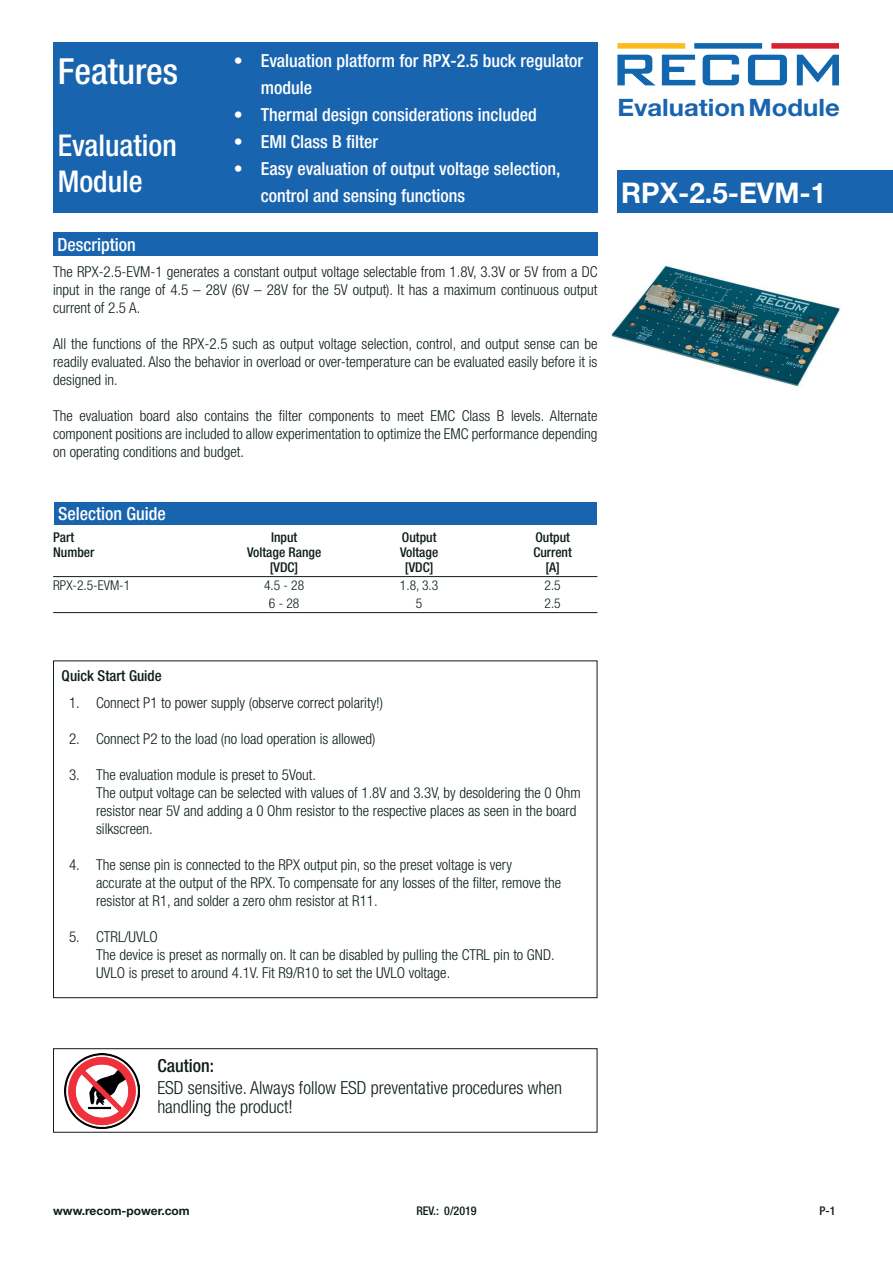
<style>
.page{position:relative;width:893px;height:1263px;background:#fff}
.page>*{position:absolute;margin:0;border:0;box-sizing:border-box;transform-origin:0 0}
.t1{font:500 condensed 36px "Helvetica Neue LT";color:#fff}
.t2{font:500 condensed 30px/36px "Helvetica Neue LT";color:#fff}
.t3{font:700 28.5px "Helvetica Neue LT";color:#fff}
.t4{font:700 24px "Helvetica Neue LT";color:#1964af;scale:1.07 1}
.t5{font:500 condensed 18px/27px "Helvetica Neue LT";color:#fff}
.t6{font:300 condensed 18px/19.5px "Helvetica Neue LT";color:#0e1c1b}
.t7{font:500 condensed 18px "Helvetica Neue LT";color:#0e1c1b}
.t8{font:300 condensed 15px/18px "Helvetica Neue LT";color:#0e1c1b;text-align:justify}
.t9{font:500 condensed 15px "Helvetica Neue LT";color:#0e1c1b}
.t10{font:500 condensed 13.5px "Helvetica Neue LT";color:#0e1c1b}
.t11{font:300 condensed 13.5px "Helvetica Neue LT";color:#0e1c1b}
.t12{font:700 12px "Helvetica Neue LT";color:#0e1c1b}
.t13{font:500 condensed 12px "Helvetica Neue LT";color:#0e1c1b}
</style>
<div class="page">
<div style="left:53px;top:43px;width:544px;height:170px;background:#1964af"></div>
<div style="left:617px;top:170px;width:276px;height:43px;background:#1964af"></div>
<img style="left:617px;top:43px;width:222px;height:43px">
<img style="left:611px;top:266px;width:229px;height:121px">
<div style="left:53px;top:232px;width:544px;height:24px;background:#1964af"></div>
<div style="left:54px;top:502px;width:543px;height:22px;background:#1964af"></div>
<hr style="left:53px;top:576px;width:544px;height:1px;background:#0e1c1b">
<hr style="left:53px;top:612px;width:544px;height:1px;background:#0e1c1b">
<div style="left:53px;top:1048px;width:544px;height:84px;border:1px solid #0e1c1b"></div>
<img style="left:64px;top:1053px;width:75px;height:75px">
<h1 class="t1" style="left:58px;top:50px;width:122px">Features</h1>
<h2 class="t2" style="left:58px;top:127px;width:121px">Evaluation<br>Module</h2>
<p class="t5" style="left:261px;top:47px;width:324px;text-indent:-27px">• Evaluation platform for RPX-2.5 buck regulator module</p>
<p class="t5" style="left:234px;top:101px;width:304px">• Thermal design considerations included</p>
<p class="t5" style="left:234px;top:128px;width:146px">• EMI Class B filter</p>
<p class="t5" style="left:261px;top:155px;width:301px;text-indent:-27px">• Easy evaluation of output voltage selection, control and sensing functions</p>
<p class="t5" style="left:57px;top:231px;width:80px">Description</p>
<p class="t8" style="left:53px;top:262px;width:546px">The RPX-2.5-EVM-1 generates a constant output voltage selectable from 1.8V, 3.3V or 5V from a DC input in the range of 4.5 – 28V (6V – 28V for the 5V output). It has a maximum continuous output current of 2.5 A.</p>
<p class="t8" style="left:53px;top:334px;width:546px">All the functions of the RPX-2.5 such as output voltage selection, control, and output sense can be readily evaluated. Also the behavior in overload or over-temperature can be evaluated easily before it is designed in.</p>
<p class="t8" style="left:53px;top:406px;width:546px">The evaluation board also contains the filter components to meet EMC Class B levels. Alternate component positions are included to allow experimentation to optimize the EMC performance depending on operating conditions and budget.</p>
<p class="t5" style="left:58px;top:500px;width:109px">Selection Guide</p>
<p class="t10" style="left:53px;top:529px;width:23px">Part</p>
<p class="t10" style="left:271px;top:529px;width:28px">Input</p>
<p class="t10" style="left:402px;top:529px;width:36px">Output</p>
<p class="t10" style="left:535px;top:529px;width:36px">Output</p>
<p class="t10" style="left:53px;top:544px;width:43px">Number</p>
<p class="t10" style="left:247px;top:544px;width:76px">Voltage Range</p>
<p class="t10" style="left:400px;top:544px;width:40px">Voltage</p>
<p class="t10" style="left:533px;top:544px;width:40px">Current</p>
<p class="t10" style="left:270px;top:559px;width:30px">[VDC]</p>
<p class="t10" style="left:405px;top:559px;width:30px">[VDC]</p>
<p class="t10" style="left:545px;top:559px;width:16px">[A]</p>
<p class="t11" style="left:53px;top:577px;width:79px">RPX-2.5-EVM-1</p>
<p class="t11" style="left:264px;top:577px;width:42px">4.5 - 28</p>
<p class="t11" style="left:400px;top:577px;width:40px">1.8, 3.3</p>
<p class="t11" style="left:545px;top:577px;width:18px">2.5</p>
<p class="t11" style="left:269px;top:595px;width:32px">6 - 28</p>
<p class="t11" style="left:416px;top:595px;width:8px">5</p>
<p class="t11" style="left:545px;top:595px;width:18px">2.5</p>
<h3 class="t4" style="left:617px;top:92px;width:209px">Evaluation Module</h3>
<h3 class="t3" style="left:621px;top:175px;width:206px">RPX-2.5-EVM-1</h3>
<p class="t9" style="left:62px;top:666px;width:102px">Quick Start Guide</p>
<p class="t8" style="left:69px;top:694px;width:316px">1. Connect P1 to power supply (observe correct polarity!)</p>
<p class="t8" style="left:69px;top:730px;width:308px">2. Connect P2 to the load (no load operation is allowed)</p>
<p class="t8" style="left:96px;top:766px;width:486px;text-align:left;text-indent:-27px">3. The evaluation module is preset to 5Vout.<br>The output voltage can be selected with values of 1.8V and 3.3V, by desoldering the 0 Ohm resistor near 5V and adding a 0 Ohm resistor to the respective places as seen in the board silkscreen.</p>
<p class="t8" style="left:96px;top:856px;width:467px;text-align:left;text-indent:-27px">4. The sense pin is connected to the RPX output pin, so the preset voltage is very accurate at the output of the RPX. To compensate for any losses of the filter, remove the resistor at R1, and solder a zero ohm resistor at R11.</p>
<p class="t8" style="left:96px;top:928px;width:460px;text-align:left;text-indent:-27px">5. CTRL/UVLO<br>The device is preset as normally on. It can be disabled by pulling the CTRL pin to GND.<br>UVLO is preset to around 4.1V. Fit R9/R10 to set the UVLO voltage.</p>
<p class="t7" style="left:157px;top:1055px;width:58px">Caution:</p>
<p class="t6" style="left:157px;top:1077px;width:406px">ESD sensitive. Always follow ESD preventative procedures when handling the product!</p>
<p class="t12" style="left:53px;top:1203px;width:138px">www.recom-power.com</p>
<p class="t13" style="left:416px;top:1203px;width:62px">REV.: 0/2019</p>
<p class="t13" style="left:820px;top:1203px;width:17px">P-1</p>
</div>
